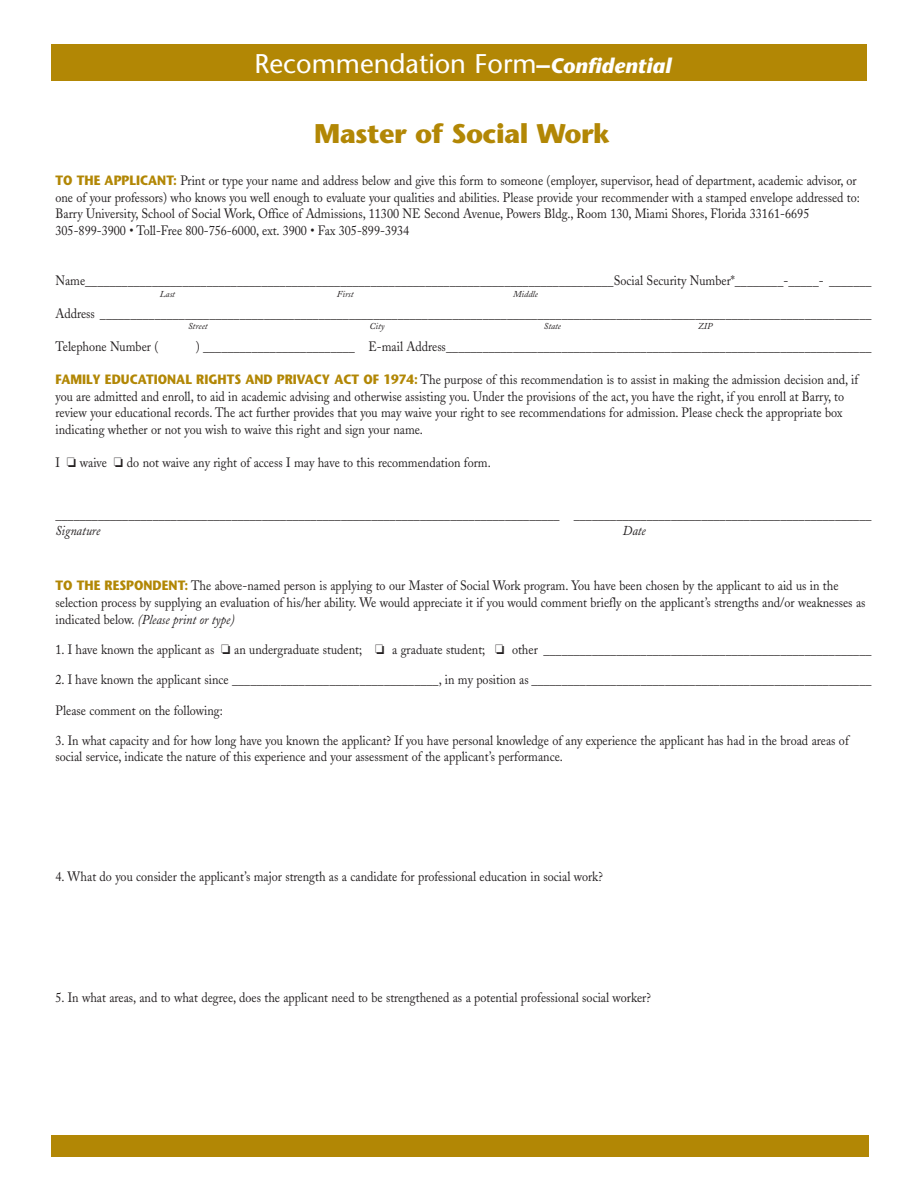
<style>
.page{position:relative;width:918px;height:1188px;background:#fff}
.page>*{position:absolute;margin:0;border:0;box-sizing:border-box;transform-origin:0 0}
.t1{font:27px "Stone Sans";color:#fff}
.t2{font:700 27px "Stone Sans";letter-spacing:-.02em;color:#b28705}
.t3{font:13.5px/16.5px "Adobe Caslon";color:#231f20;scale:.9 1}
.t4{font:italic 13.5px "Adobe Caslon";color:#231f20;scale:.9 1}
.t5{font:italic 9px "Adobe Caslon";color:#231f20}
.s1{font-weight:700}
.s2{font-weight:700;font-style:italic;font-size:21px}
.s3{font-family:"Stone Sans";font-weight:700;color:#b28705}
.s4{font-style:italic}
</style>
<div class="page">
<div style="left:51px;top:1135px;width:818px;height:22px;background:#b28705"></div>
<div style="left:51px;top:44px;width:815px;height:37px;background:#b28705"></div>
<h1 class="t1" style="left:255px;top:53px;width:418px">Recommendation Form<span class="s1">–</span><span class="s2">Confidential</span></h1>
<h1 class="t2" style="left:314px;top:123px;width:298px">Master of Social Work</h1>
<p class="t3" style="left:56px;top:174px;width:895px"><span class="s3">TO THE APPLICANT:</span> Print or type your name and address below and give this form to someone (employer, supervisor, head of department, academic advisor, or one of your professors) who knows you well enough to evaluate your qualities and abilities. Please provide your recommender with a stamped envelope addressed to:<br>Barry University, School of Social Work, Office of Admissions, 11300 NE Second Avenue, Powers Bldg., Room 130, Miami Shores, Florida 33161-6695<br>305-899-3900 • Toll-Free 800-756-6000, ext. 3900 • Fax 305-899-3934</p>
<p class="t3" style="left:56px;top:273px;width:908px">Name_______________________________________________________________________________________Social Security Number*________-_____- _______</p>
<p class="t3" style="left:56px;top:307px;width:908px">Address _______________________________________________________________________________________________________________________________</p>
<p class="t3" style="left:56px;top:340px;width:116px">Telephone Number (</p>
<p class="t3" style="left:196px;top:340px;width:752px">) _________________________ E-mail Address______________________________________________________________________</p>
<p class="t3" style="left:56px;top:373px;width:894px"><span class="s3">FAMILY EDUCATIONAL RIGHTS AND PRIVACY ACT OF 1974:</span> The purpose of this recommendation is to assist in making the admission decision and, if you are admitted and enroll, to aid in academic advising and otherwise assisting you. Under the provisions of the act, you have the right, if you enroll at Barry, to review your educational records. The act further provides that you may waive your right to see recommendations for admission. Please check the appropriate box indicating whether or not you wish to waive this right and sign your name.</p>
<p class="t3" style="left:56px;top:456px;width:485px">I ❏ waive ❏ do not waive any right of access I may have to this recommendation form.</p>
<p class="t5" style="left:160px;top:291px;width:17px">Last</p>
<p class="t5" style="left:337px;top:291px;width:18px">First</p>
<p class="t5" style="left:513px;top:291px;width:26px">Middle</p>
<p class="t5" style="left:188px;top:323px;width:21px">Street</p>
<p class="t5" style="left:369px;top:323px;width:17px">City</p>
<p class="t5" style="left:544px;top:323px;width:19px">State</p>
<p class="t5" style="left:698px;top:323px;width:16px">ZIP</p>
<p class="t3" style="left:56px;top:507px;width:908px">___________________________________________________________________________________ _________________________________________________</p>
<p class="t4" style="left:56px;top:525px;width:51px">Signature</p>
<p class="t4" style="left:623px;top:525px;width:27px">Date</p>
<p class="t3" style="left:56px;top:579px;width:902px"><span class="s3">TO THE RESPONDENT:</span> The above-named person is applying to our Master of Social Work program. You have been chosen by the applicant to aid us in the selection process by supplying an evaluation of his/her ability. We would appreciate it if you would comment briefly on the applicant’s strengths and/or weaknesses as indicated below. <span class="s4">(Please print or type)</span></p>
<p class="t3" style="left:56px;top:642px;width:908px">1. I have known the applicant as ❏ an undergraduate student; ❏ a graduate student; ❏ other ______________________________________________________</p>
<p class="t3" style="left:55px;top:673px;width:908px">2. I have known the applicant since __________________________________, in my position as ________________________________________________________</p>
<p class="t3" style="left:55px;top:703px;width:187px">Please comment on the following:</p>
<p class="t3" style="left:55px;top:733px;width:883px">3. In what capacity and for how long have you known the applicant? If you have personal knowledge of any experience the applicant has had in the broad areas of social service, indicate the nature of this experience and your assessment of the applicant’s performance.</p>
<p class="t3" style="left:55px;top:870px;width:610px">4. What do you consider the applicant’s major strength as a candidate for professional education in social work?</p>
<p class="t3" style="left:55px;top:991px;width:663px">5. In what areas, and to what degree, does the applicant need to be strengthened as a potential professional social worker?</p>
</div>
